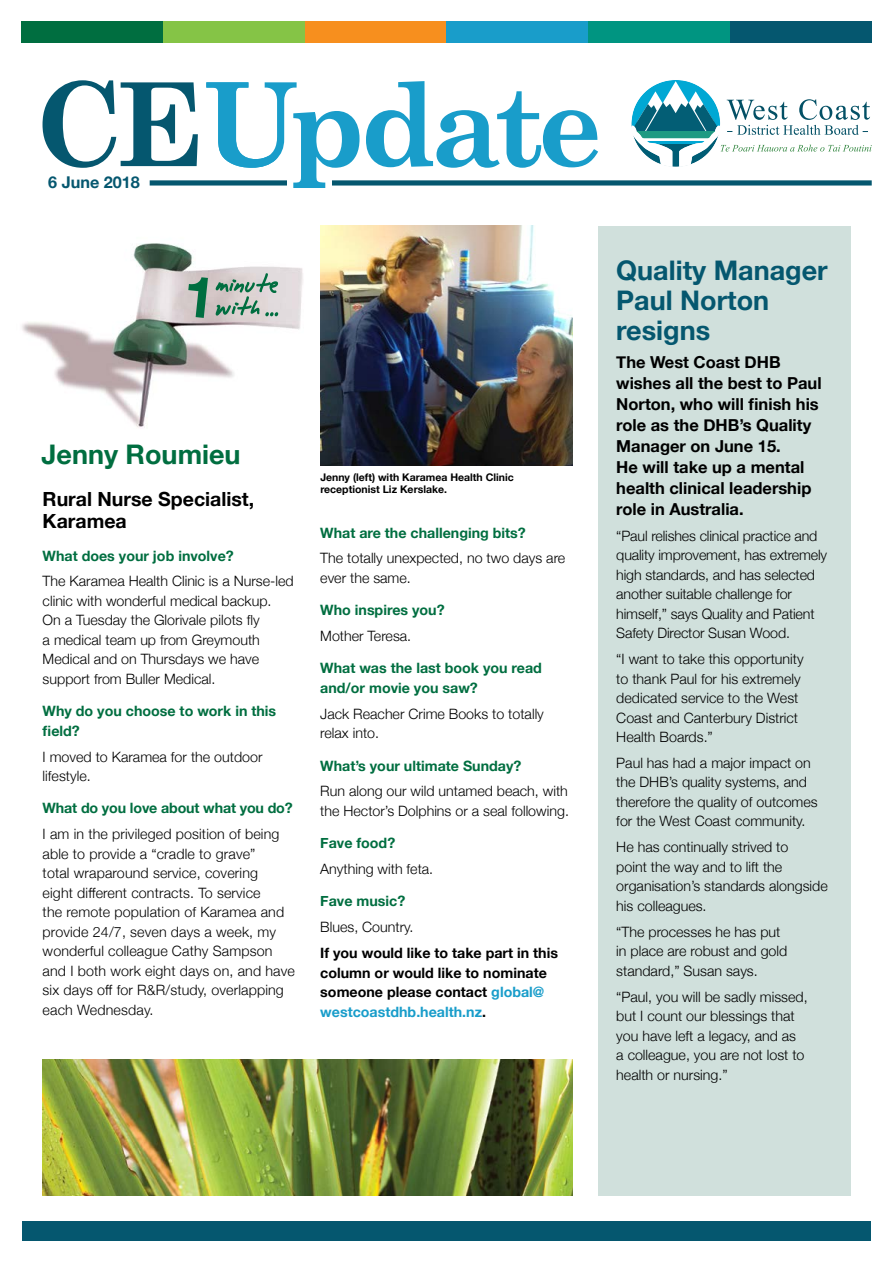
<style>
.page{position:relative;width:893px;height:1263px;background:#fff}
.page>*{position:absolute;margin:0;border:0;box-sizing:border-box;transform-origin:0 0}
.t1{font:700 27px/30px "Helvetica Neue";color:#05576f}
.t2{font:700 27px "Helvetica Neue";color:#006e40}
.t3{font:700 19.5px/22.5px "Helvetica Neue";color:#000}
.t4{font:700 16.5px/21px "Helvetica Neue";color:#000}
.t5{font:700 16.2px "Helvetica Neue";color:#05576f}
.t6{font:300 14.25px/19.5px "Helvetica Neue";color:#000}
.t7{font:700 14.25px/19.5px "Helvetica Neue";color:#006e40}
.t8{font:700 14.25px/19.5px "Helvetica Neue";color:#000}
.t9{font:700 10.5px/12px "Helvetica Neue";color:#000}
.s1{color:#199dca}
</style>
<div class="page">
<div style="left:21px;top:21px;width:142px;height:22px;background:#006e40"></div>
<div style="left:163px;top:21px;width:142px;height:22px;background:#85c446"></div>
<div style="left:305px;top:21px;width:141px;height:22px;background:#f78f1e"></div>
<div style="left:446px;top:21px;width:142px;height:22px;background:#199dca"></div>
<div style="left:588px;top:21px;width:142px;height:22px;background:#009581"></div>
<div style="left:730px;top:21px;width:142px;height:22px;background:#05576f"></div>
<div style="left:22px;top:1221px;width:849px;height:20px;background:#05576f"></div>
<div style="left:150px;top:180px;width:722px;height:6px;background:#05576f"></div>
<svg style="left:43px;top:80px;width:155px;height:88px"></svg>
<svg style="left:206px;top:81px;width:392px;height:107px"></svg>
<svg style="left:631px;top:80px;width:241px;height:87px"></svg>
<div style="left:598px;top:226px;width:252px;height:970px;background:#d0e0dc"></div>
<img style="left:22px;top:243px;width:281px;height:185px">
<svg style="left:216px;top:273px;width:62px;height:43px;background:#a7b9ae"></svg>
<svg style="left:188px;top:277px;width:20px;height:41px"></svg>
<img style="left:320px;top:226px;width:253px;height:240px">
<img style="left:43px;top:1059px;width:530px;height:137px">
<p class="t5" style="left:48px;top:170px;width:93px">6 June 2018</p>
<h1 class="t2" style="left:42px;top:433px;width:200px">Jenny Roumieu</h1>
<h2 class="t3" style="left:43px;top:488px;width:213px">Rural Nurse Specialist,<br>Karamea</h2>
<p class="t7" style="left:43px;top:546px;width:193px">What does your job involve?</p>
<p class="t6" style="left:43px;top:570px;width:253px">The Karamea Health Clinic is a Nurse-led clinic with wonderful medical backup.<br>On a Tuesday the Glorivale pilots fly<br>a medical team up from Greymouth Medical and on Thursdays we have support from Buller Medical.</p>
<p class="t7" style="left:43px;top:702px;width:235px">Why do you choose to work in this field?</p>
<p class="t6" style="left:43px;top:746px;width:221px">I moved to Karamea for the outdoor lifestyle.</p>
<p class="t7" style="left:43px;top:799px;width:252px">What do you love about what you do?</p>
<p class="t6" style="left:43px;top:823px;width:254px">I am in the privileged position of being able to provide a “cradle to grave”<br>total wraparound service, covering<br>eight different contracts. To service<br>the remote population of Karamea and provide 24/7, seven days a week, my wonderful colleague Cathy Sampson and I both work eight days on, and have six days off for R&amp;R/study, overlapping each Wednesday.</p>
<p class="t9" style="left:320px;top:472px;width:195px">Jenny (left) with Karamea Health Clinic receptionist Liz Kerslake.</p>
<p class="t7" style="left:320px;top:523px;width:207px">What are the challenging bits?</p>
<p class="t6" style="left:320px;top:548px;width:246px">The totally unexpected, no two days are ever the same.</p>
<p class="t7" style="left:320px;top:601px;width:126px">Who inspires you?</p>
<p class="t6" style="left:320px;top:625px;width:92px">Mother Teresa.</p>
<p class="t7" style="left:320px;top:659px;width:223px">What was the last book you read and/or movie you saw?</p>
<p class="t6" style="left:320px;top:703px;width:225px">Jack Reacher Crime Books to totally relax into.</p>
<p class="t7" style="left:320px;top:756px;width:203px">What’s your ultimate Sunday?</p>
<p class="t6" style="left:320px;top:780px;width:250px">Run along our wild untamed beach, with the Hector’s Dolphins or a seal following.</p>
<p class="t7" style="left:320px;top:834px;width:76px">Fave food?</p>
<p class="t6" style="left:320px;top:858px;width:114px">Anything with feta.</p>
<p class="t7" style="left:320px;top:892px;width:86px">Fave music?</p>
<p class="t6" style="left:320px;top:916px;width:95px">Blues, Country.</p>
<p class="t8" style="left:320px;top:943px;width:239px">If you would like to take part in this column or would like to nominate someone please contact <span class="s1">global@ westcoastdhb.health.nz</span>.</p>
<h1 class="t1" style="left:616px;top:256px;width:213px">Quality Manager<br>Paul Norton resigns</h1>
<p class="t4" style="left:616px;top:352px;width:207px">The West Coast DHB wishes all the best to Paul<br>Norton, who will finish his role as the DHB’s Quality<br>Manager on June 15.<br>He will take up a mental health clinical leadership role in Australia.</p>
<p class="t6" style="left:616px;top:525px;width:212px">“Paul relishes clinical practice and quality improvement, has extremely high standards, and has selected another suitable challenge for himself,” says Quality and Patient Safety Director Susan Wood.</p>
<p class="t6" style="left:616px;top:648px;width:189px">“I want to take this opportunity to thank Paul for his extremely dedicated service to the West<br>Coast and Canterbury District<br>Health Boards.”</p>
<p class="t6" style="left:616px;top:752px;width:203px">Paul has had a major impact on the DHB’s quality systems, and therefore the quality of outcomes for the West Coast community.</p>
<p class="t6" style="left:616px;top:836px;width:213px">He has continually strived to<br>point the way and to lift the organisation’s standards alongside his colleagues.</p>
<p class="t6" style="left:616px;top:921px;width:173px">“The processes he has put in place are robust and gold standard,” Susan says.</p>
<p class="t6" style="left:616px;top:986px;width:193px">“Paul, you will be sadly missed, but I count our blessings that you have left a legacy, and as<br>a colleague, you are not lost to health or nursing.”</p>
</div>
